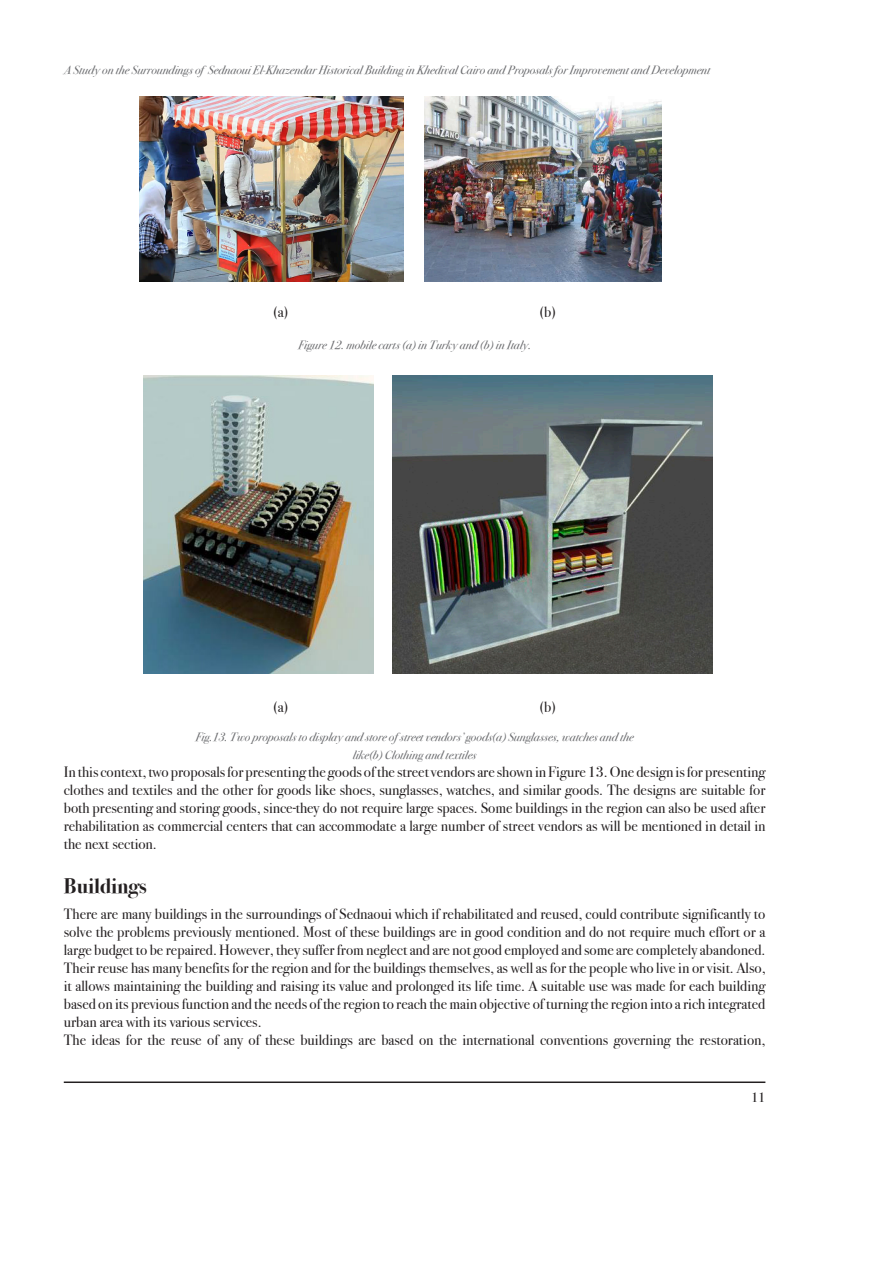
<style>
.page{position:relative;width:893px;height:1263px;background:#fff}
.page>*{position:absolute;margin:0;border:0;box-sizing:border-box;transform-origin:0 0}
.t1{font:700 21px "Bodoni Svty Two ITCTT";color:#231f20}
.t2{font:15px/18px "Bodoni Svty Two ITCTT";color:#231f20;text-align:justify}
.t3{font:13.5px "Bodoni Svty Two ITCTT";color:#231f20}
.t4{font:italic 12px/18px "Bodoni Svty Two ITCTT";color:#6c6d70;text-align:center}
</style>
<div class="page">
<hr style="left:64px;top:1081px;width:701px;height:2px;background:#231f20">
<img style="left:139px;top:97px;width:264px;height:185px">
<img style="left:424px;top:97px;width:237px;height:185px">
<img style="left:144px;top:375px;width:229px;height:299px">
<img style="left:393px;top:375px;width:319px;height:299px">
<p class="t4" style="left:64px;top:60px;width:648px">A Study on the Surroundings of Sednaoui El-Khazendar Historical Building in Khedival Cairo and Proposals for Improvement and Development</p>
<p class="t2" style="left:273px;top:301px;width:17px">(a)</p>
<p class="t2" style="left:539px;top:301px;width:18px">(b)</p>
<p class="t4" style="left:298px;top:336px;width:234px">Figure 12. mobile carts (a) in Turky and (b) in Italy.</p>
<p class="t2" style="left:273px;top:697px;width:17px">(a)</p>
<p class="t2" style="left:539px;top:697px;width:18px">(b)</p>
<p class="t4" style="left:196px;top:727px;width:440px">Fig.13. Two proposals to display and store of street vendors’ goods(a) Sunglasses, watches and the like(b) Clothing and textiles</p>
<p class="t2" style="left:64px;top:762px;width:703px">In this context, two proposals for presenting the goods of the street vendors are shown in Figure 13. One design is for presenting clothes and textiles and the other for goods like shoes, sunglasses, watches, and similar goods. The designs are suitable for both presenting and storing goods, since they do not require large spaces. Some buildings in the region can also be used after rehabilitation as commercial centers that can accommodate a large number of street vendors as will be mentioned in detail in the next section.</p>
<h1 class="t1" style="left:64px;top:868px;width:84px">Buildings</h1>
<p class="t2" style="left:64px;top:903px;width:703px;text-align:left">There are many buildings in the surroundings of Sednaoui which if rehabilitated and reused, could contribute significantly to solve the problems previously mentioned. Most of these buildings are in good condition and do not require much effort or a large budget to be repaired. However, they suffer from neglect and are not good employed and some are completely abandoned.<br>Their reuse has many benefits for the region and for the buildings themselves, as well as for the people who live in or visit. Also, it allows maintaining the building and raising its value and prolonged its life time. A suitable use was made for each building based on its previous function and the needs of the region to reach the main objective of turning the region into a rich integrated urban area with its various services.<br>The ideas for the reuse of any of these buildings are based on the international conventions governing the restoration,</p>
<p class="t3" style="left:751px;top:1087px;width:16px">11</p>
</div>
